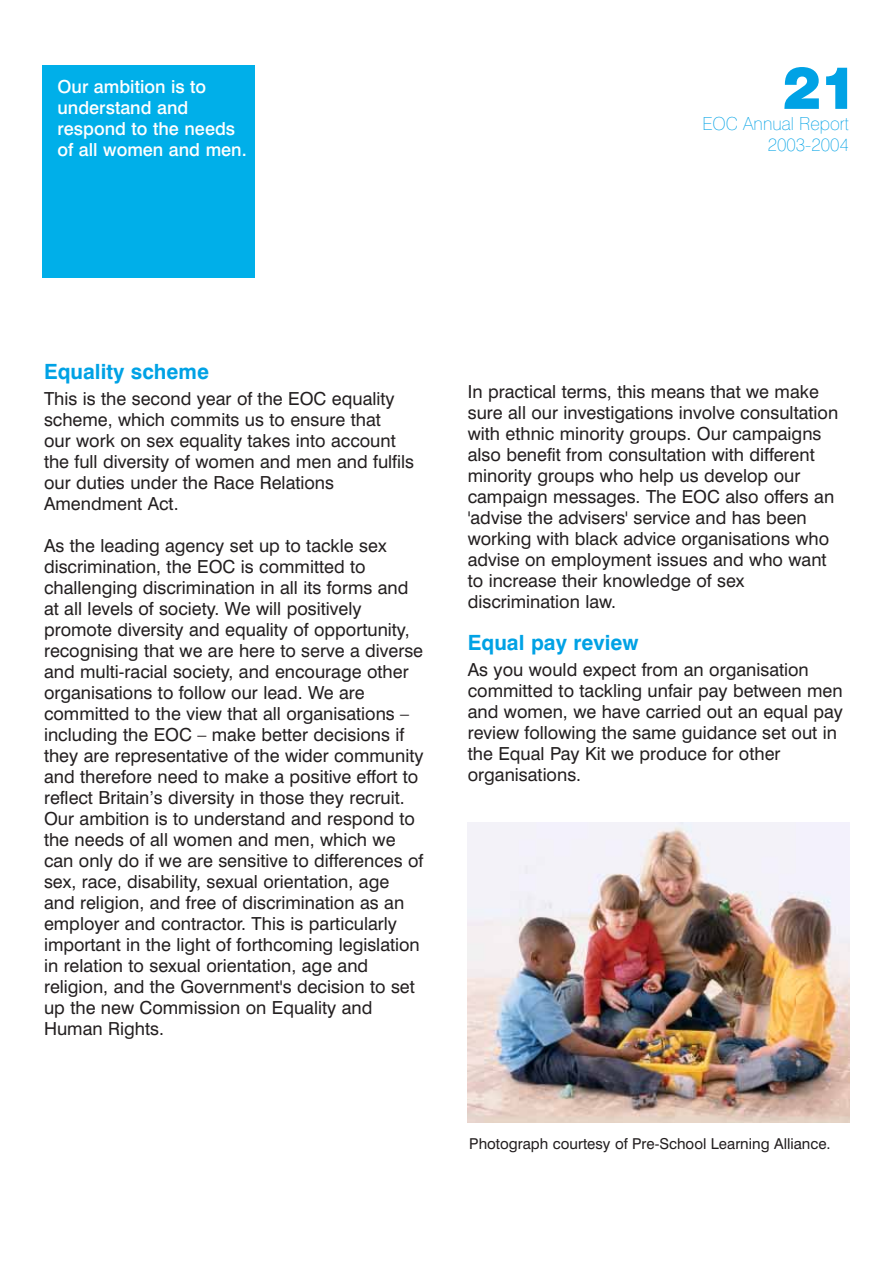
<style>
.page{position:relative;width:893px;height:1263px;background:#fff}
.page>*{position:absolute;margin:0;border:0;box-sizing:border-box;transform-origin:0 0}
.t1{font:54px "Swiss 721 BT Black No 2";color:#00a2e5}
.t2{font:700 21px "Swiss 721 BT";color:#00a2e5}
.t3{font:18px/21px "Swiss 721 BT";color:#231f20}
.t4{font:500 18px/21px "Swiss 721 BT";color:#fff}
.t5{font:100 18px/21px "Swiss 721 BT";color:#00a2e5;text-align:right}
.t6{font:15px "Swiss 721 BT";color:#231f20}
</style>
<div class="page">
<div style="left:43px;top:65px;width:212px;height:213px;background:#00afe9"></div>
<img style="left:468px;top:822px;width:382px;height:301px">
<p class="t4" style="left:58px;top:78px;width:191px">Our ambition is to understand and respond to the needs of all women and men.</p>
<h1 class="t1" style="left:783px;top:64px;width:77px">21</h1>
<p class="t5" style="left:702px;top:115px;width:148px">EOC Annual Report<br>2003-2004</p>
<p class="t2" style="left:44px;top:364px;width:166px">Equality scheme</p>
<p class="t3" style="left:44px;top:390px;width:372px">This is the second year of the EOC equality scheme, which commits us to ensure that<br>our work on sex equality takes into account the full diversity of women and men and fulfils our duties under the Race Relations Amendment Act.</p>
<p class="t3" style="left:44px;top:537px;width:381px">As the leading agency set up to tackle sex discrimination, the EOC is committed to challenging discrimination in all its forms and at all levels of society. We will positively promote diversity and equality of opportunity, recognising that we are here to serve a diverse and multi-racial society, and encourage other organisations to follow our lead. We are committed to the view that all organisations – including the EOC – make better decisions if they are representative of the wider community and therefore need to make a positive effort to reflect Britain’s diversity in those they recruit.<br>Our ambition is to understand and respond to the needs of all women and men, which we can only do if we are sensitive to differences of sex, race, disability, sexual orientation, age and religion, and free of discrimination as an employer and contractor. This is particularly important in the light of forthcoming legislation in relation to sexual orientation, age and religion, and the Government's decision to set up the new Commission on Equality and Human Rights.</p>
<p class="t3" style="left:468px;top:383px;width:372px">In practical terms, this means that we make sure all our investigations involve consultation with ethnic minority groups. Our campaigns also benefit from consultation with different minority groups who help us develop our campaign messages. The EOC also offers an 'advise the advisers' service and has been working with black advice organisations who advise on employment issues and who want to increase their knowledge of sex discrimination law.</p>
<p class="t2" style="left:468px;top:635px;width:172px">Equal pay review</p>
<p class="t3" style="left:468px;top:661px;width:377px">As you would expect from an organisation committed to tackling unfair pay between men and women, we have carried out an equal pay review following the same guidance set out in the Equal Pay Kit we produce for other organisations.</p>
<p class="t6" style="left:469px;top:1138px;width:363px">Photograph courtesy of Pre-School Learning Alliance.</p>
</div>
